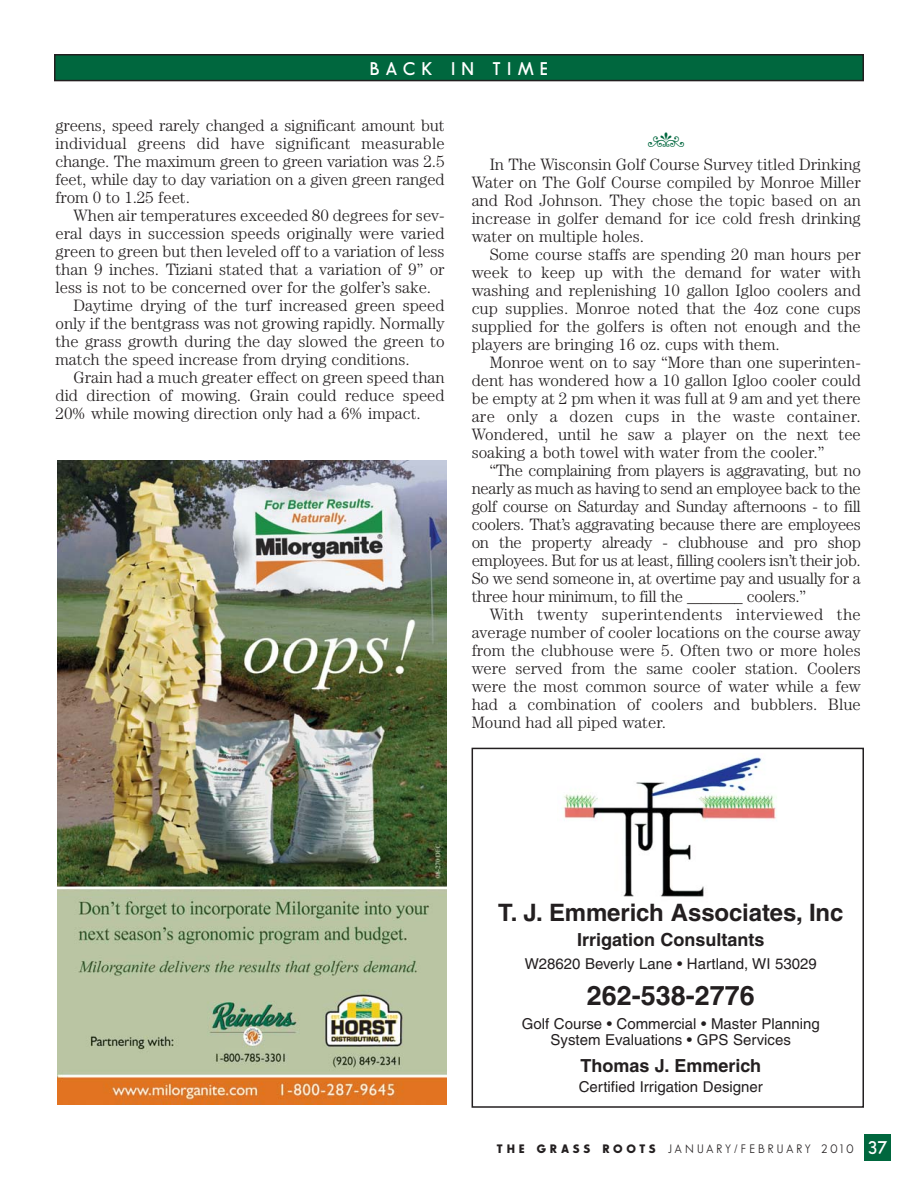
<style>
.page{position:relative;width:918px;height:1188px;background:#fff}
.page>*{position:absolute;margin:0;border:0;box-sizing:border-box;transform-origin:0 0}
.t1{font:700 27px "Helvetica";color:#231f20}
.t2{font:700 24px "Helvetica";letter-spacing:-.005em;color:#231f20}
.t3{font:700 18px "Helvetica";color:#231f20}
.t4{font:600 18px "Sans Serif FLF";letter-spacing:.355em;color:#fff}
.t5{font:300 16.5px "Century";color:#231f20}
.t6{font:300 16.5px "Century";letter-spacing:-.02em;color:#231f20}
.t7{font:300 16.5px "Century";letter-spacing:.02em;color:#231f20}
.t8{font:15px/16.5px "Helvetica";color:#231f20;text-align:center}
.t9{font:12px "Sans Serif FLF";letter-spacing:.22em;color:#231f20}
.s1{font-weight:700}
.s2{font-weight:600;font-size:18px;color:#fff}
</style>
<div class="page">
<div style="left:55px;top:55px;width:808px;height:26px;background:#00673e"></div>
<div style="left:54px;top:54px;width:810px;height:27px;border:2px solid #231f20"></div>
<div style="left:864px;top:1134px;width:27px;height:27px;background:#00673e"></div>
<img style="left:58px;top:460px;width:388px;height:645px">
<div style="left:472px;top:748px;width:392px;height:360px;border:2px solid #231f20"></div>
<img style="left:564px;top:757px;width:213px;height:140px">
<p class="t4" style="left:370px;top:61px;width:180px">BACK IN TIME</p>
<p class="t5" style="left:55px;top:120px;width:391px">greens, speed rarely changed a significant amount but</p>
<p class="t5" style="left:55px;top:138px;width:391px">individual greens did have significant measurable</p>
<p class="t5" style="left:55px;top:156px;width:391px">change. The maximum green to green variation was 2.5</p>
<p class="t5" style="left:55px;top:174px;width:391px">feet, while day to day variation on a given green ranged</p>
<p class="t5" style="left:55px;top:192px;width:136px">from 0 to 1.25 feet.</p>
<p class="t5" style="left:74px;top:210px;width:373px">When air temperatures exceeded 80 degrees for sev-</p>
<p class="t5" style="left:55px;top:228px;width:391px">eral days in succession speeds originally were varied</p>
<p class="t5" style="left:55px;top:246px;width:391px">green to green but then leveled off to a variation of less</p>
<p class="t5" style="left:55px;top:264px;width:391px">than 9 inches. Tiziani stated that a variation of 9” or</p>
<p class="t5" style="left:55px;top:282px;width:377px">less is not to be concerned over for the golfer’s sake.</p>
<p class="t5" style="left:74px;top:300px;width:373px">Daytime drying of the turf increased green speed</p>
<p class="t5" style="left:55px;top:318px;width:391px">only if the bentgrass was not growing rapidly. Normally</p>
<p class="t5" style="left:55px;top:336px;width:391px">the grass growth during the day slowed the green to</p>
<p class="t5" style="left:55px;top:354px;width:356px">match the speed increase from drying conditions.</p>
<p class="t5" style="left:74px;top:372px;width:373px">Grain had a much greater effect on green speed than</p>
<p class="t5" style="left:55px;top:390px;width:391px">did direction of mowing. Grain could reduce speed</p>
<p class="t5" style="left:55px;top:408px;width:367px">20% while mowing direction only had a 6% impact.</p>
<p class="t5" style="left:490px;top:158px;width:373px">In The Wisconsin Golf Course Survey titled Drinking</p>
<p class="t5" style="left:472px;top:176px;width:391px">Water on The Golf Course compiled by Monroe Miller</p>
<p class="t5" style="left:472px;top:194px;width:391px">and Rod Johnson. They chose the topic based on an</p>
<p class="t5" style="left:472px;top:212px;width:391px">increase in golfer demand for ice cold fresh drinking</p>
<p class="t5" style="left:472px;top:230px;width:174px">water on multiple holes.</p>
<p class="t5" style="left:490px;top:248px;width:373px">Some course staffs are spending 20 man hours per</p>
<p class="t5" style="left:472px;top:266px;width:391px">week to keep up with the demand for water with</p>
<p class="t5" style="left:472px;top:284px;width:391px">washing and replenishing 10 gallon Igloo coolers and</p>
<p class="t5" style="left:472px;top:302px;width:391px">cup supplies. Monroe noted that the 4oz cone cups</p>
<p class="t5" style="left:472px;top:320px;width:391px">supplied for the golfers is often not enough and the</p>
<p class="t5" style="left:472px;top:338px;width:310px">players are bringing 16 oz. cups with them.</p>
<p class="t5" style="left:490px;top:356px;width:373px">Monroe went on to say “More than one superinten-</p>
<p class="t5" style="left:472px;top:374px;width:391px">dent has wondered how a 10 gallon Igloo cooler could</p>
<p class="t5" style="left:472px;top:392px;width:391px">be empty at 2 pm when it was full at 9 am and yet there</p>
<p class="t7" style="left:472px;top:410px;width:391px">are only a dozen cups in the waste container.</p>
<p class="t5" style="left:472px;top:428px;width:391px">Wondered, until he saw a player on the next tee</p>
<p class="t5" style="left:472px;top:446px;width:354px">soaking a both towel with water from the cooler.”</p>
<p class="t6" style="left:490px;top:464px;width:373px">“The complaining from players is aggravating, but no</p>
<p class="t6" style="left:472px;top:482px;width:391px">nearly as much as having to send an employee back to the</p>
<p class="t6" style="left:472px;top:500px;width:391px">golf course on Saturday and Sunday afternoons - to fill</p>
<p class="t6" style="left:472px;top:518px;width:391px">coolers. That’s aggravating because there are employees</p>
<p class="t5" style="left:472px;top:536px;width:391px">on the property already - clubhouse and pro shop</p>
<p class="t6" style="left:472px;top:554px;width:391px">employees. But for us at least, filling coolers isn’t their job.</p>
<p class="t6" style="left:472px;top:572px;width:391px">So we send someone in, at overtime pay and usually for a</p>
<p class="t6" style="left:472px;top:590px;width:336px">three hour minimum, to fill the _______ coolers.”</p>
<p class="t7" style="left:490px;top:608px;width:373px">With twenty superintendents interviewed the</p>
<p class="t5" style="left:472px;top:626px;width:391px">average number of cooler locations on the course away</p>
<p class="t5" style="left:472px;top:644px;width:391px">from the clubhouse were 5. Often two or more holes</p>
<p class="t5" style="left:472px;top:662px;width:391px">were served from the same cooler station. Coolers</p>
<p class="t5" style="left:472px;top:680px;width:391px">were the most common source of water while a few</p>
<p class="t5" style="left:472px;top:698px;width:391px">had a combination of coolers and bubblers. Blue</p>
<p class="t5" style="left:472px;top:716px;width:196px">Mound had all piped water.</p>
<p class="t2" style="left:498px;top:903px;width:347px">T. J. Emmerich Associates, Inc</p>
<p class="t3" style="left:577px;top:933px;width:189px">Irrigation Consultants</p>
<p class="t8" style="left:525px;top:957px;width:294px">W28620 Beverly Lane • Hartland, WI 53029</p>
<p class="t1" style="left:587px;top:985px;width:170px">262-538-2776</p>
<p class="t8" style="left:522px;top:1017px;width:300px">Golf Course • Commercial • Master Planning<br>System Evaluations • GPS Services</p>
<p class="t3" style="left:580px;top:1059px;width:182px">Thomas J. Emmerich</p>
<p class="t8" style="left:579px;top:1080px;width:186px">Certified Irrigation Designer</p>
<p class="t9" style="left:497px;top:1144px;width:393px"><span class="s1">THE GRASS ROOTS</span> JANUARY/FEBRUARY 2010 <span class="s2">37</span></p>
</div>
